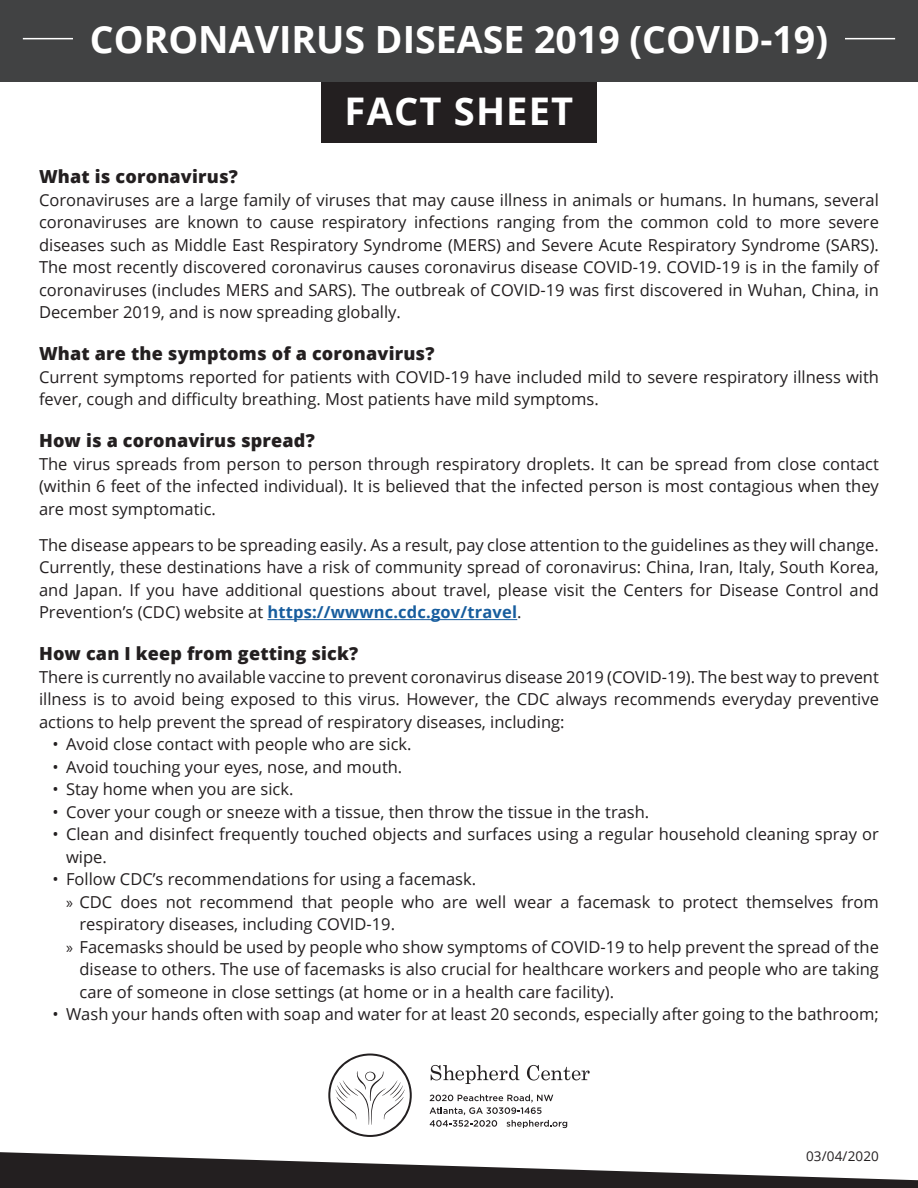
<style>
.page{position:relative;width:918px;height:1188px;background:#fff}
.page>*{position:absolute;margin:0;border:0;box-sizing:border-box;transform-origin:0 0}
.t1{font:700 38.1px "Open Sans";letter-spacing:.03em;color:#fff}
.t2{font:700 37.5px "Open Sans";color:#fff}
.t3{font:800 18px "Open Sans";letter-spacing:.01em;color:#231f20}
.t4{font:16.5px/22.5px "Open Sans";color:#231f20;text-align:justify}
.t5{font:13.5px "Open Sans";letter-spacing:.01em;color:#231f20}
.s1{font-weight:700;color:#175d9e}
.s2{font-family:"Myriad Pro"}
</style>
<div class="page">
<div style="left:321px;top:0;width:276px;height:143px;background:#231f20"></div>
<div style="left:0;top:0;width:918px;height:82px;background:#414243"></div>
<hr style="left:267px;top:619px;width:250px;height:1px;background:#175d9e">
<svg style="left:0;top:1152px;width:918px;height:36px"></svg>
<svg style="left:328px;top:1054px;width:84px;height:83px"></svg>
<svg style="left:431px;top:1065px;width:88px;height:19px"></svg>
<svg style="left:527px;top:1065px;width:63px;height:16px"></svg>
<svg style="left:430px;top:1094px;width:137px;height:34px"></svg>
<hr style="left:845px;top:38px;width:50px;height:1px;background:#fff">
<hr style="left:23px;top:38px;width:50px;height:1px;background:#fff">
<p class="t2" style="left:90px;top:13px;width:740px">CORONAVIRUS DISEASE 2019 (COVID-19)</p>
<p class="t1" style="left:345px;top:85px;width:230px">FACT SHEET</p>
<p class="t3" style="left:39px;top:163px;width:200px">What is coronavirus?</p>
<p class="t4" style="left:39px;top:188px;width:841px">Coronaviruses are a large family of viruses that may cause illness in animals or humans. In humans, several coronaviruses are known to cause respiratory infections ranging from the common cold to more severe diseases such as Middle East Respiratory Syndrome (MERS) and Severe Acute Respiratory Syndrome (SARS).<br>The most recently discovered coronavirus causes coronavirus disease COVID-19. COVID-19 is in the family of coronaviruses (includes MERS and SARS). The outbreak of COVID-19 was first discovered in Wuhan, China, in December 2019, and is now spreading globally.</p>
<p class="t3" style="left:39px;top:340px;width:397px">What are the symptoms of a coronavirus?</p>
<p class="t4" style="left:39px;top:365px;width:841px">Current symptoms reported for patients with COVID-19 have included mild to severe respiratory illness with fever, cough and difficulty breathing. Most patients have mild symptoms.</p>
<p class="t3" style="left:39px;top:427px;width:277px">How is a coronavirus spread?</p>
<p class="t4" style="left:39px;top:452px;width:841px">The virus spreads from person to person through respiratory droplets. It can be spread from close contact (within 6 feet of the infected individual). It is believed that the infected person is most contagious when they are most symptomatic.</p>
<p class="t4" style="left:39px;top:533px;width:841px">The disease appears to be spreading easily. As a result, pay close attention to the guidelines as they will change.<br>Currently, these destinations have a risk of community spread of coronavirus: China, Iran, Italy, South Korea, and Japan. If you have additional questions about travel, please visit the Centers for Disease Control and Prevention’s (CDC) website at <span class="s1">https://wwwnc.cdc.gov/travel</span>.</p>
<p class="t3" style="left:39px;top:640px;width:321px">How can I keep from getting sick?</p>
<p class="t4" style="left:39px;top:665px;width:841px">There is currently no available vaccine to prevent coronavirus disease 2019 (COVID-19). The best way to prevent illness is to avoid being exposed to this virus. However, the CDC always recommends everyday preventive actions to help prevent the spread of respiratory diseases, including:</p>
<p class="t4" style="left:53px;top:733px;width:361px">• Avoid close contact with people who are sick.</p>
<p class="t4" style="left:53px;top:755px;width:351px">• Avoid touching your eyes, nose, and mouth.</p>
<p class="t4" style="left:53px;top:778px;width:242px">• Stay home when you are sick.</p>
<p class="t4" style="left:53px;top:800px;width:598px">• Cover your cough or sneeze with a tissue, then throw the tissue in the trash.</p>
<p class="t4" style="left:66px;top:823px;width:814px;text-indent:-14px">• Clean and disinfect frequently touched objects and surfaces using a regular household cleaning spray or wipe.</p>
<p class="t4" style="left:53px;top:868px;width:425px">• Follow CDC’s recommendations for using a facemask.</p>
<p class="t4" style="left:80px;top:890px;width:801px;text-indent:-14px"><span class="s2">»</span> CDC does not recommend that people who are well wear a facemask to protect themselves from respiratory diseases, including COVID-19.</p>
<p class="t4" style="left:80px;top:935px;width:801px;text-indent:-14px"><span class="s2">»</span> Facemasks should be used by people who show symptoms of COVID-19 to help prevent the spread of the disease to others. The use of facemasks is also crucial for healthcare workers and people who are taking care of someone in close settings (at home or in a health care facility).</p>
<p class="t4" style="left:53px;top:1003px;width:828px">• Wash your hands often with soap and water for at least 20 seconds, especially after going to the bathroom;</p>
<p class="t5" style="left:806px;top:1147px;width:74px">03/04/2020</p>
</div>
